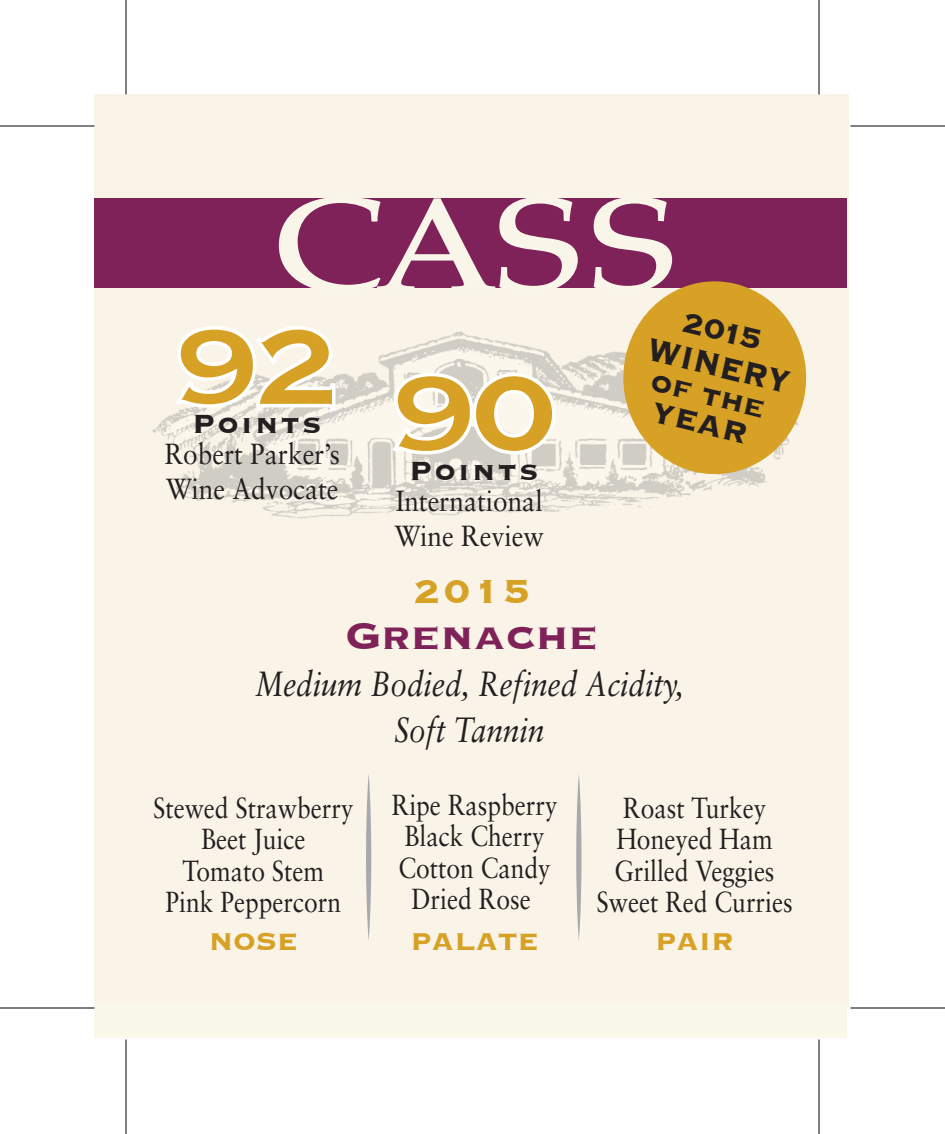
<style>
.page{position:relative;width:945px;height:1134px;background:#fff}
.page>*{position:absolute;margin:0;border:0;box-sizing:border-box;transform-origin:0 0}
.t1{font:700 146.3px "Copperplate";color:#d6a125}
.t2{font:700 49px "Copperplate";color:#7f2259}
.t3{font:700 43.4px "Copperplate";color:#d6a125}
.t4{font:700 40.95px "Copperplate";color:#231f20;scale:.86 1}
.t5{font:700 37.1px/65.1px "Copperplate";color:#231f20;text-align:center;scale:.95 1}
.t6{font:italic 35px/46.6px "Sabon";color:#231f20;text-align:center;scale:.85 1}
.t7{font:700 33.95px "Copperplate";letter-spacing:.08em;color:#231f20}
.t8{font:700 31.5px "Copperplate";color:#d6a125}
.t9{font:29.05px/31.5px "Sabon";color:#231f20;text-align:center;scale:.85 1}
.t10{font:29.05px/35px "Sabon";color:#231f20;scale:.9 1}
</style>
<div class="page">
<div style="left:94px;top:95px;width:755px;height:913px;background:#f9f4e7"></div>
<div style="left:94px;top:199px;width:753px;height:89px;background:#7f2259"></div>
<svg style="left:279px;top:197px;width:299px;height:96px"></svg>
<svg style="left:594px;top:197px;width:221px;height:287px"></svg>
<div style="left:94px;top:1003px;width:753px;height:35px;background:#faf7eb"></div>
<svg style="left:366px;top:773px;width:5px;height:168px"></svg>
<svg style="left:576px;top:773px;width:5px;height:168px"></svg>
<svg style="left:390px;top:371px;width:167px;height:85px"></svg>
<svg style="left:173px;top:324px;width:164px;height:88px"></svg>
<hr style="left:0;top:125px;width:94px;height:2px;background:#000">
<hr style="left:850px;top:125px;width:95px;height:2px;background:#000">
<hr style="left:0;top:1007px;width:94px;height:2px;background:#000">
<hr style="left:850px;top:1007px;width:95px;height:2px;background:#000">
<hr style="left:125px;top:0;width:2px;height:94px;background:#000">
<hr style="left:125px;top:1040px;width:2px;height:94px;background:#000">
<hr style="left:818px;top:0;width:2px;height:94px;background:#000">
<hr style="left:818px;top:1040px;width:2px;height:94px;background:#000">
<h1 class="t1" style="left:172px;top:270px;width:171px">92</h1>
<p class="t7" style="left:192px;top:402px;width:131px">Points</p>
<p class="t10" style="left:164px;top:436px;width:197px">Robert Parker’s<br>Wine Advocate</p>
<h1 class="t1" style="left:389px;top:317px;width:171px">90</h1>
<p class="t7" style="left:409px;top:448px;width:131px">Points</p>
<p class="t10" style="left:394px;top:483px;width:168px">International<br>Wine Review</p>
<h3 class="t3" style="left:414px;top:563px;width:118px">2015</h3>
<h2 class="t2" style="left:345px;top:603px;width:255px">Grenache</h2>
<p class="t5" style="left:676px;top:284px;width:124px;rotate:14deg">2015 of the</p>
<h3 class="t4" style="left:655px;top:322px;width:171px;rotate:14deg">WINERY</h3>
<p class="t5" style="left:661px;top:377px;width:105px;rotate:14deg">YEAR</p>
<p class="t6" style="left:255px;top:660px;width:506px">Medium Bodied, Refined Acidity,<br>Soft Tannin</p>
<p class="t9" style="left:153px;top:792px;width:237px">Stewed Strawberry<br>Beet Juice<br>Tomato Stem<br>Pink Peppercorn</p>
<p class="t9" style="left:392px;top:789px;width:197px">Ripe Raspberry<br>Black Cherry<br>Cotton Candy<br>Dried Rose</p>
<p class="t9" style="left:597px;top:792px;width:232px">Roast Turkey<br>Honeyed Ham<br>Grilled Veggies<br>Sweet Red Curries</p>
<p class="t8" style="left:209px;top:921px;width:91px">NOSE</p>
<p class="t8" style="left:411px;top:921px;width:129px">PALATE</p>
<p class="t8" style="left:655px;top:921px;width:80px">PAIR</p>
</div>
